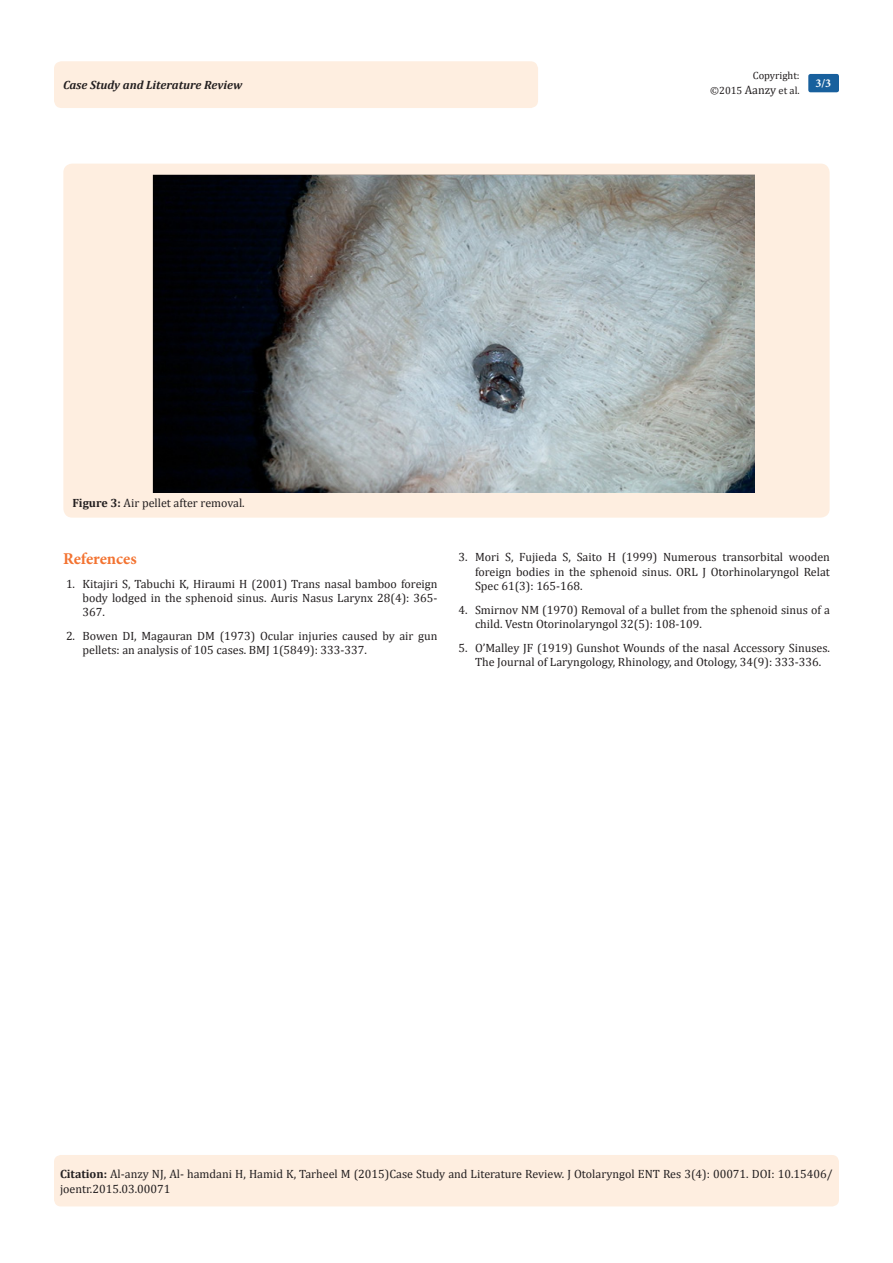
<style>
.page{position:relative;width:893px;height:1263px;background:#fff}
.page>*{position:absolute;margin:0;border:0;box-sizing:border-box;transform-origin:0 0}
.t1{font:700 16.5px "Minion Pro";letter-spacing:-.005em;color:#f37331}
.Citation{font:12px/14.4px "Cambria";color:#231f20}
.t2{font:italic 700 12px "Cambria";color:#231f20}
.t3{font:700 12px "Minion Pro";color:#fff}
.t4{font:10.5px/14.4px "Cambria";color:#231f20;text-align:right}
.s1{font-size:12px}
.s2{font-weight:700}
</style>
<div class="page">
<div style="left:54px;top:61px;width:484px;height:47px;background:#feeee0;border-radius:8px"></div>
<div style="left:808px;top:74px;width:31px;height:18px;background:#18609d;border-radius:2px"></div>
<div style="left:54px;top:1155px;width:785px;height:51px;background:#feeee0;border-radius:7px"></div>
<div style="left:63px;top:164px;width:767px;height:354px;background:#feeee0;border-radius:9px"></div>
<img style="left:152px;top:174px;width:603px;height:319px">
<p class="t4" style="left:710px;top:68px;width:91px">Copyright:<br>©2015 <span class="s1">Aanzy</span> et al.</p>
<p class="t2" style="left:63px;top:77px;width:181px">Case Study and Literature Review</p>
<p class="t3" style="left:815px;top:75px;width:17px">3/3</p>
<p class="Citation" style="left:72px;top:496px;width:174px"><span class="s2">Figure 3:</span> Air pellet after removal.</p>
<p class="t1" style="left:63px;top:547px;width:75px">References</p>
<p class="Citation" style="left:82px;top:576px;width:356px;text-align:justify;text-indent:-16px">1. Kitajiri S, Tabuchi K, Hiraumi H (2001) Trans nasal bamboo foreign body lodged in the sphenoid sinus. Auris Nasus Larynx 28(4): 365- 367.</p>
<p class="Citation" style="left:82px;top:628px;width:356px;text-indent:-16px">2. Bowen DI, Magauran DM (1973) Ocular injuries caused by air gun pellets: an analysis of 105 cases. BMJ 1(5849): 333-337.</p>
<p class="Citation" style="left:475px;top:550px;width:356px;text-align:justify;text-indent:-16px">3. Mori S, Fujieda S, Saito H (1999) Numerous transorbital wooden foreign bodies in the sphenoid sinus. ORL J Otorhinolaryngol Relat Spec 61(3): 165-168.</p>
<p class="Citation" style="left:475px;top:602px;width:356px;text-indent:-16px">4. Smirnov NM (1970) Removal of a bullet from the sphenoid sinus of a child. Vestn Otorinolaryngol 32(5): 108-109.</p>
<p class="Citation" style="left:475px;top:640px;width:356px;text-indent:-16px">5. O’Malley JF (1919) Gunshot Wounds of the nasal Accessory Sinuses.<br>The Journal of Laryngology, Rhinology, and Otology, 34(9): 333-336.</p>
<p class="Citation" style="left:60px;top:1167px;width:774px"><span class="s2">Citation:</span> Al-anzy NJ, Al- hamdani H, Hamid K, Tarheel M (2015)Case Study and Literature Review. J Otolaryngol ENT Res 3(4): 00071. DOI: 10.15406/ joentr.2015.03.00071</p>
</div>
